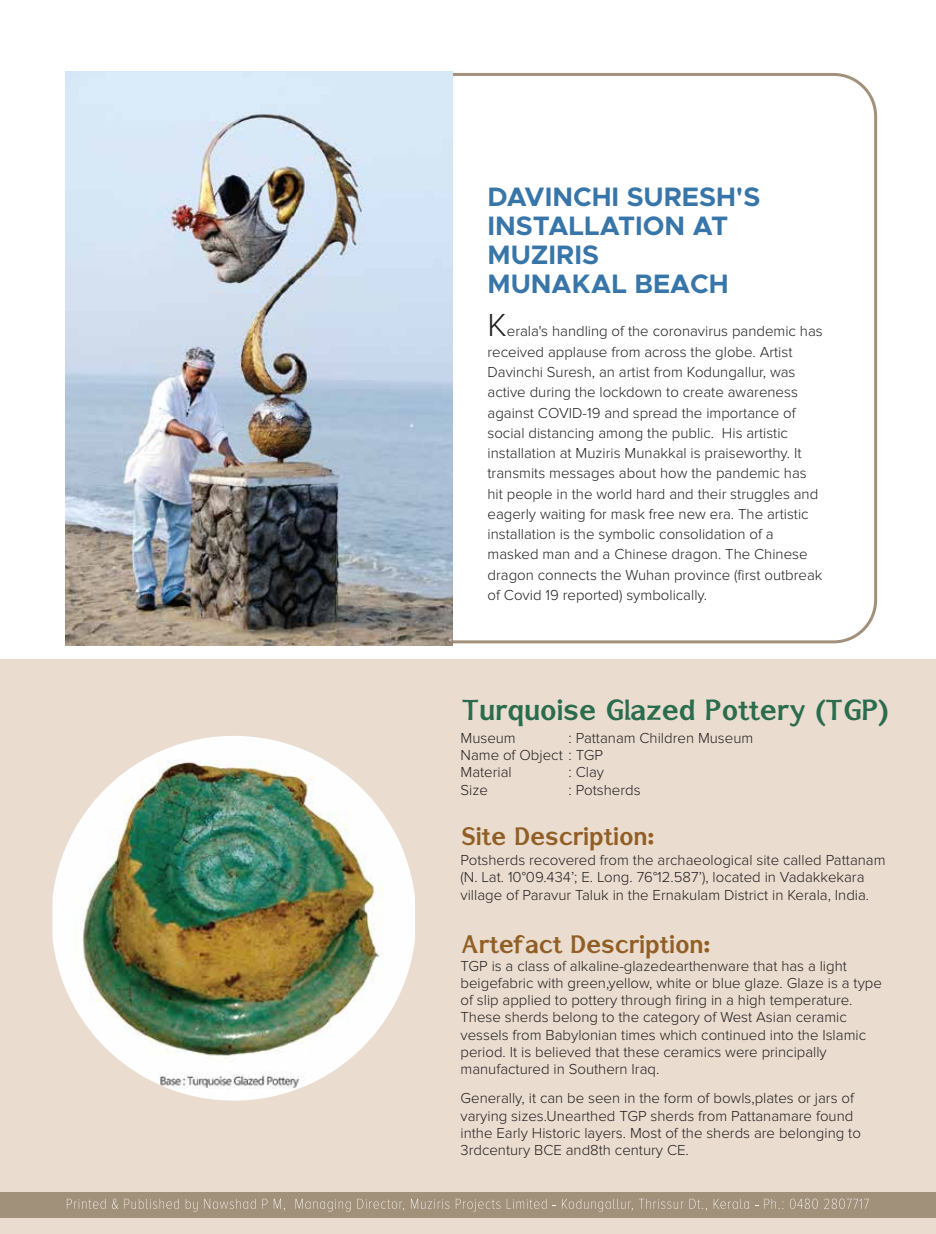
<style>
.page{position:relative;width:936px;height:1234px;background:#fff}
.page>*{position:absolute;margin:0;border:0;box-sizing:border-box;transform-origin:0 0}
.t1{font:700 34.35px "Rachana";color:#2a6c4d}
.t2{font:700 30px "Rachana";color:#915f25}
.t3{font:700 26.7px/28.7px "Metropolis";color:#3875a8}
.t4{font:300 15px/20.2px "Proxima Nova";color:#231f20}
.s1{font-size:33px}
</style>
<div class="page">
<div style="left:0;top:659px;width:935px;height:574px;background:#eaddd0"></div>
<img style="left:65px;top:72px;width:387px;height:573px">
<img style="left:52px;top:736px;width:363px;height:364px">
<div style="left:0;top:1192px;width:935px;height:25px;background:#a1917b"></div>
<svg style="left:67px;top:1198px;width:38px;height:10px"></svg>
<svg style="left:112px;top:1198px;width:6px;height:10px"></svg>
<svg style="left:124px;top:1198px;width:55px;height:10px"></svg>
<svg style="left:186px;top:1199px;width:11px;height:12px"></svg>
<svg style="left:204px;top:1198px;width:51px;height:10px"></svg>
<svg style="left:262px;top:1198px;width:5px;height:10px"></svg>
<svg style="left:274px;top:1198px;width:11px;height:12px"></svg>
<svg style="left:295px;top:1198px;width:55px;height:13px"></svg>
<svg style="left:357px;top:1198px;width:47px;height:12px"></svg>
<svg style="left:411px;top:1198px;width:38px;height:10px"></svg>
<svg style="left:456px;top:1198px;width:44px;height:13px"></svg>
<svg style="left:506px;top:1199px;width:40px;height:9px"></svg>
<svg style="left:562px;top:1198px;width:70px;height:13px"></svg>
<svg style="left:639px;top:1198px;width:44px;height:10px"></svg>
<svg style="left:689px;top:1198px;width:18px;height:12px"></svg>
<svg style="left:713px;top:1198px;width:36px;height:10px"></svg>
<svg style="left:764px;top:1198px;width:19px;height:10px"></svg>
<svg style="left:790px;top:1198px;width:27px;height:10px"></svg>
<svg style="left:824px;top:1198px;width:44px;height:10px"></svg>
<h3 class="t3" style="left:487px;top:183px;width:274px">DAVINCHI SURESH'S<br>INSTALLATION AT<br>MUZIRIS<br>MUNAKAL BEACH</h3>
<p class="t4" style="left:487px;top:321px;width:336px"><span class="s1">K</span>erala's handling of the coronavirus pandemic has received applause from across the globe. Artist Davinchi Suresh, an artist from Kodungallur, was active during the lockdown to create awareness against COVID-19 and spread the importance of social distancing among the public. His artistic installation at Muziris Munakkal is praiseworthy. It transmits messages about how the pandemic has hit people in the world hard and their struggles and eagerly waiting for mask free new era. The artistic installation is the symbolic consolidation of a masked man and a Chinese dragon. The Chinese dragon connects the Wuhan province (first outbreak of Covid 19 reported) symbolically.</p>
<h1 class="t1" style="left:460px;top:690px;width:428px">Turquoise Glazed Pottery (TGP)</h1>
<p class="t4" style="left:460px;top:729px;width:294px;line-height:17.2px;text-indent:108px">: Pattanam Children Museum<br>Name of Object : TGP<br>Material</p>
<p class="t4" style="left:460px;top:727px;width:57px">Museum</p>
<p class="t4" style="left:568px;top:762px;width:37px">: Clay</p>
<p class="t4" style="left:460px;top:779px;width:29px">Size</p>
<p class="t4" style="left:568px;top:779px;width:73px">: Potsherds</p>
<h2 class="t2" style="left:460px;top:819px;width:194px">Site Description:</h2>
<p class="t4" style="left:460px;top:851px;width:426px;line-height:17.2px">Potsherds recovered from the archaeological site called Pattanam (N. Lat. 10°09.434’; E. Long. 76°12.587’), located in Vadakkekara village of Paravur Taluk in the Ernakulam District in Kerala, India.</p>
<h2 class="t2" style="left:460px;top:927px;width:250px">Artefact Description:</h2>
<p class="t4" style="left:460px;top:956px;width:423px;line-height:17.2px">TGP is a class of alkaline-glazedearthenware that has a light beigefabric with green,yellow, white or blue glaze. Glaze is a type of slip applied to pottery through firing in a high temperature.<br>These sherds belong to the category of West Asian ceramic vessels from Babylonian times which continued into the Islamic period. It is believed that these ceramics were principally manufactured in Southern Iraq.</p>
<p class="t4" style="left:460px;top:1089px;width:402px;line-height:17.2px">Generally, it can be seen in the form of bowls,plates or jars of varying sizes.Unearthed TGP sherds from Pattanamare found inthe Early Historic layers. Most of the sherds are belonging to 3rdcentury BCE and8th century CE.</p>
</div>
